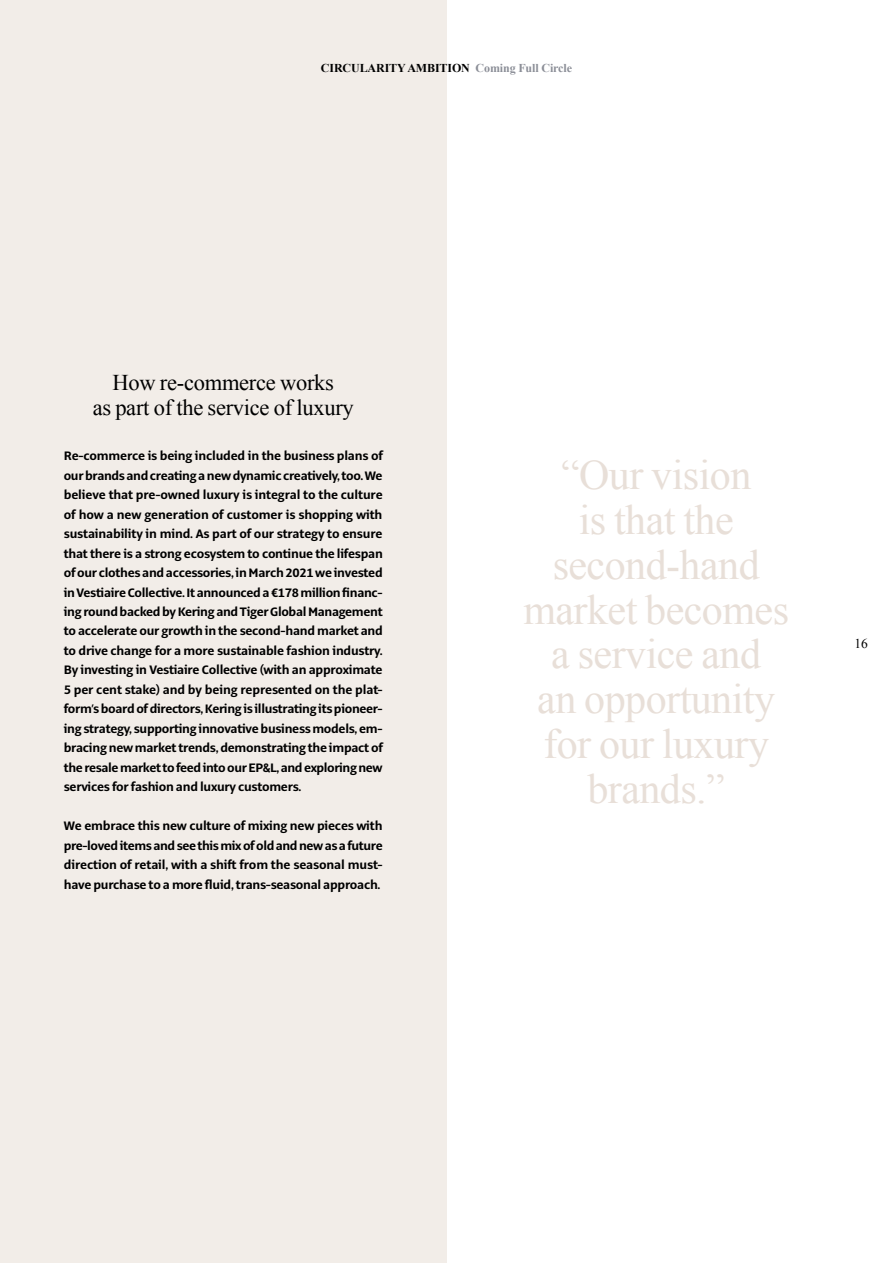
<style>
.page{position:relative;width:893px;height:1263px;background:#fff}
.page>*{position:absolute;margin:0;border:0;box-sizing:border-box;transform-origin:0 0}
.t1{font:42px/45px "Times New Roman";letter-spacing:-.015em;color:#e8dfd8;text-align:center}
.t2{font:22.5px/25.5px "Times New Roman";letter-spacing:-.015em;color:#000;text-align:center}
.t3{font:700 13.5px/19.5px "Alto Pro";letter-spacing:-.02em;color:#000;text-align:justify}
.t4{font:13.5px "Times New Roman";color:#000}
.t5{font:700 12px "Times New Roman";letter-spacing:-.01em;color:#000}
.s1{color:#8b8e97}
</style>
<div class="page">
<div style="left:0;top:0;width:446px;height:1263px;background:#f2ede8"></div>
<p class="t5" style="left:321px;top:60px;width:253px">CIRCULARITY AMBITION <span class="s1">Coming Full Circle</span></p>
<h2 class="t2" style="left:93px;top:369px;width:263px">How re-commerce works<br>as part of the service of luxury</h2>
<p class="t3" style="left:64px;top:446px;width:321px">Re-commerce is being included in the business plans of our brands and creating a new dynamic creatively, too. We believe that pre-owned luxury is integral to the culture of how a new generation of customer is shopping with sustainability in mind. As part of our strategy to ensure that there is a strong ecosystem to continue the lifespan of our clothes and accessories, in March 2021 we invested in Vestiaire Collective. It announced a €178 million financ&shy;ing round backed by Kering and Tiger Global Management to accelerate our growth in the second-hand market and to drive change for a more sustainable fashion industry.<br>By investing in Vestiaire Collective (with an approximate 5 per cent stake) and by being represented on the plat&shy;form’s board of directors, Kering is illustrating its pioneer&shy;ing strategy, supporting innovative business models, em&shy;bracing new market trends, demonstrating the impact of the resale market to feed into our EP&amp;L, and exploring new services for fashion and luxury customers.</p>
<p class="t3" style="left:64px;top:816px;width:320px">We embrace this new culture of mixing new pieces with pre-loved items and see this mix of old and new as a future direction of retail, with a shift from the seasonal must&shy;have purchase to a more fluid, trans-seasonal approach.</p>
<h1 class="t1" style="left:523px;top:451px;width:267px">“Our vision<br>is that the second-hand market becomes a service and<br>an opportunity for our luxury brands.”</h1>
<p class="t4" style="left:854px;top:635px;width:15px">16</p>
</div>
